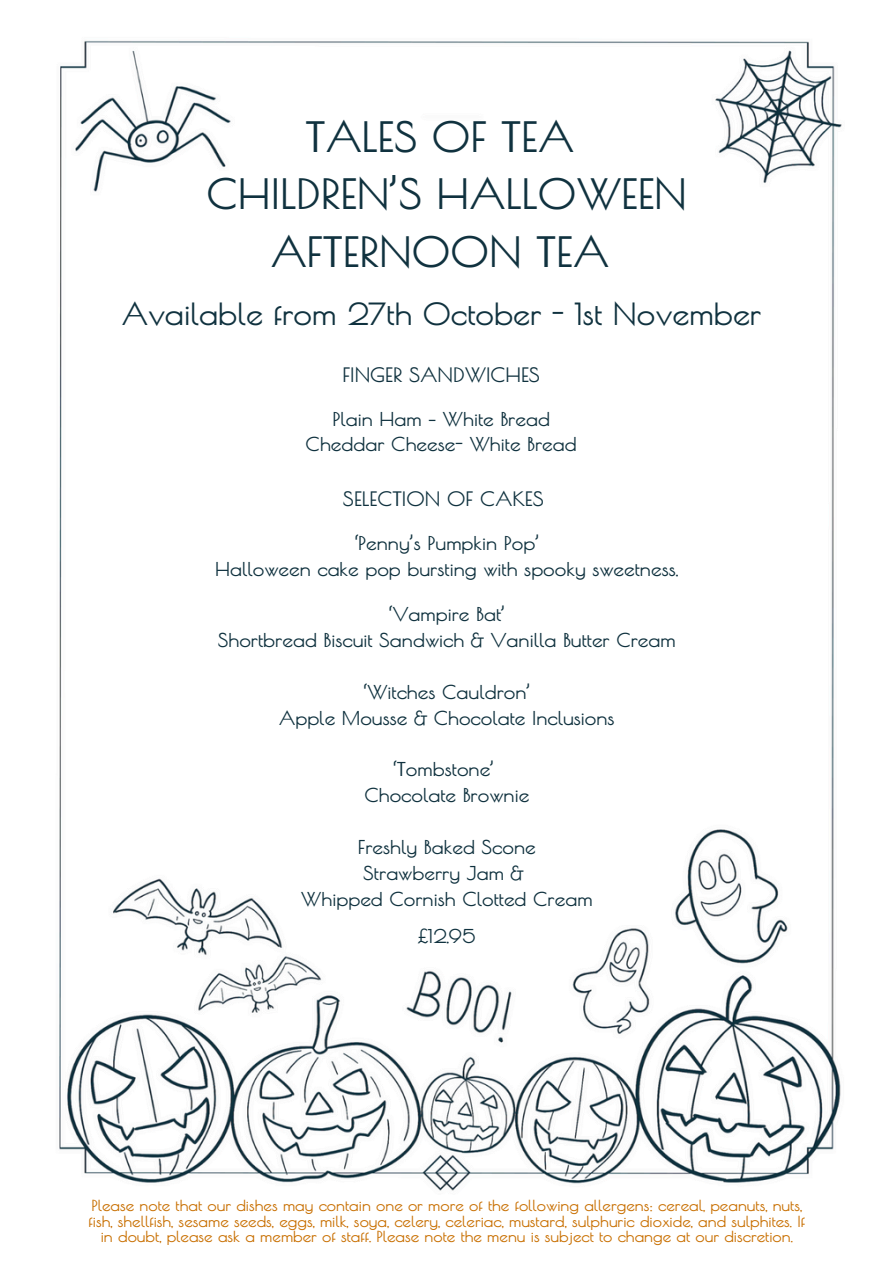
<style>
.page{position:relative;width:894px;height:1264px;background:#fff}
.page>*{position:absolute;margin:0;border:0;box-sizing:border-box;transform-origin:0 0}
.t1{font:700 40.95px/57.3px "Poiret One";color:#10323f;text-align:center}
.t2{font:700 30px "Poiret One";color:#10323f}
.t3{font:700 19.5px "Poiret One";color:#10323f}
.t4{font:700 18.75px/25.8px "Poiret One";color:#10323f;text-align:center}
.t5{font:700 15px/15.8px "Poiret One";color:#c86f00;text-align:center}
</style>
<div class="page">
<img style="left:59px;top:40px;width:783px;height:1151px">
<img style="left:305px;top:364px;width:271px;height:93px">
<img style="left:215px;top:488px;width:463px;height:460px">
<h1 class="t1" style="left:206px;top:108px;width:482px">TALES OF TEA<br>CHILDREN’S HALLOWEEN<br>AFTERNOON TEA</h1>
<h2 class="t2" style="left:122px;top:296px;width:641px">Available from 27th October - 1st November</h2>
<p class="t3" style="left:342px;top:363px;width:199px">FINGER SANDWICHES</p>
<p class="t4" style="left:305px;top:405px;width:273px">Plain Ham – White Bread<br>Cheddar Cheese- White Bread</p>
<p class="t3" style="left:343px;top:487px;width:202px">SELECTION OF CAKES</p>
<p class="t4" style="left:215px;top:530px;width:465px">‘Penny’s Pumpkin Pop’<br>Halloween cake pop bursting with spooky sweetness.</p>
<p class="t4" style="left:218px;top:601px;width:459px">‘Vampire Bat’<br>Shortbread Biscuit Sandwich &amp; Vanilla Butter Cream</p>
<p class="t4" style="left:279px;top:678px;width:337px">‘Witches Cauldron’<br>Apple Mousse &amp; Chocolate Inclusions</p>
<p class="t4" style="left:364px;top:756px;width:166px">‘Tombstone’<br>Chocolate Brownie</p>
<p class="t4" style="left:301px;top:834px;width:293px">Freshly Baked Scone<br>Strawberry Jam &amp;<br>Whipped Cornish Clotted Cream</p>
<p class="t4" style="left:418px;top:922px;width:59px">£12.95</p>
<p class="t5" style="left:88px;top:1197px;width:717px">Please note that our dishes may contain one or more of the following allergens: cereal, peanuts, nuts, fish, shellfish, sesame seeds, eggs, milk, soya, celery, celeriac, mustard, sulphuric dioxide, and sulphites. If in doubt, please ask a member of staff. Please note the menu is subject to change at our discretion.</p>
</div>
